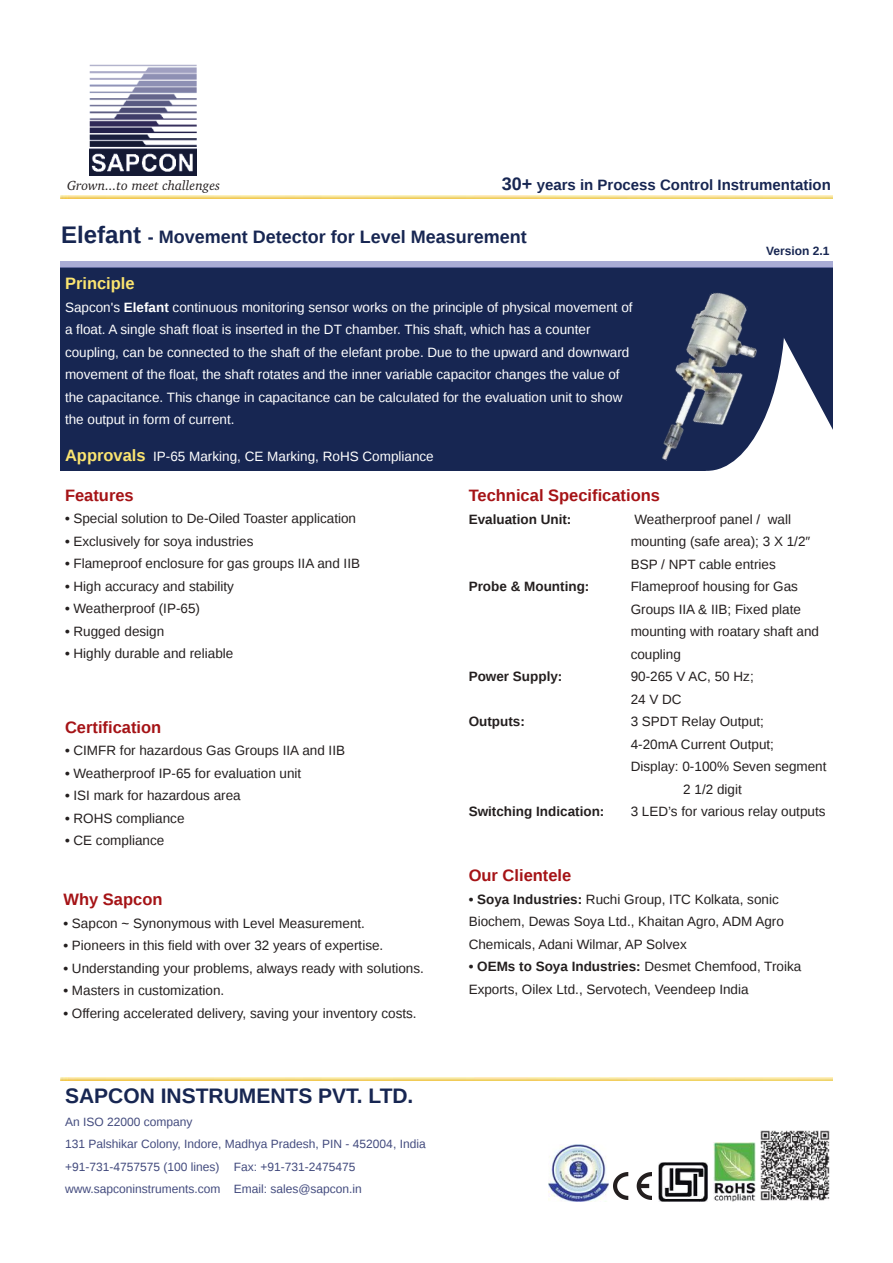
<style>
.page{position:relative;width:893px;height:1263px;background:#fff}
.page>*{position:absolute;margin:0;border:0;box-sizing:border-box;transform-origin:0 0}
.t1{font:700 21px "Liberation Sans";color:#172652}
.t2{font:700 18px "Liberation Sans";color:#172652}
.t3{font:700 16.5px "Liberation Sans";color:#a51316}
.t4{font:700 16.5px "Liberation Sans";color:#fce570}
.t5{font:700 15px "Liberation Sans";color:#172652}
.t6{font:13.5px/22.5px "Liberation Sans";color:#241f1f}
.t7{font:13.5px/22.5px "Liberation Sans";color:#fff}
.t8{font:700 13.5px "Liberation Sans";color:#241f1f}
.t9{font:italic 13.5px "Charter BT";color:#241f1f}
.t10{font:12px/22.5px "Liberation Sans";color:#434b7e}
.t11{font:700 12px "Liberation Sans";color:#172652}
.s1{font-size:18px}
.s2{font-size:24px}
.s3{font-weight:700}
.s4{font-weight:700;font-size:16.5px;color:#fce570}
</style>
<div class="page">
<div style="left:60px;top:267px;width:773px;height:204px;background:#172652"></div>
<svg style="left:706px;top:353px;width:127px;height:118px"></svg>
<div style="left:60px;top:261px;width:773px;height:7px;background:#a9acd5"></div>
<img style="left:662px;top:292px;width:130px;height:170px">
<img style="left:90px;top:64px;width:107px;height:112px">
<img style="left:60px;top:195px;width:772px;height:4px">
<img style="left:60px;top:1077px;width:772px;height:4px">
<img style="left:714px;top:1142px;width:41px;height:59px">
<img style="left:614px;top:1173px;width:37px;height:26px">
<img style="left:658px;top:1162px;width:50px;height:39px">
<img style="left:549px;top:1145px;width:59px;height:56px">
<img style="left:760px;top:1131px;width:70px;height:69px">
<p class="t9" style="left:67px;top:180px;width:154px">Grown...to meet challenges</p>
<p class="t5" style="left:502px;top:176px;width:331px"><span class="s1">30+</span> years in Process Control Instrumentation</p>
<h2 class="t2" style="left:61px;top:227px;width:467px"><span class="s2">Elefant</span> - Movement Detector for Level Measurement</h2>
<p class="t4" style="left:65px;top:275px;width:71px">Principle</p>
<p class="t7" style="left:65px;top:296px;width:569px">Sapcon's <span class="s3">Elefant</span> continuous monitoring sensor works on the principle of physical movement of a float. A single shaft float is inserted in the DT chamber. This shaft, which has a counter coupling, can be connected to the shaft of the elefant probe. Due to the upward and downward movement of the float, the shaft rotates and the inner variable capacitor changes the value of the capacitance. This change in capacitance can be calculated for the evaluation unit to show the output in form of current.</p>
<p class="t7" style="left:65px;top:445px;width:370px"><span class="s4">Approvals</span> IP-65 Marking, CE Marking, RoHS Compliance</p>
<p class="t11" style="left:766px;top:244px;width:65px">Version 2.1</p>
<p class="t3" style="left:65px;top:486px;width:70px">Features</p>
<p class="t6" style="left:65px;top:507px;width:293px"><span class="s3">•</span> Special solution to De-Oiled Toaster application</p>
<p class="t6" style="left:65px;top:530px;width:190px"><span class="s3">•</span> Exclusively for soya industries</p>
<p class="t6" style="left:65px;top:552px;width:297px"><span class="s3">•</span> Flameproof enclosure for gas groups IIA and IIB</p>
<p class="t6" style="left:65px;top:575px;width:171px"><span class="s3">•</span> High accuracy and stability</p>
<p class="t6" style="left:65px;top:597px;width:137px"><span class="s3">•</span> Weatherproof (IP-65)</p>
<p class="t6" style="left:65px;top:620px;width:101px"><span class="s3">•</span> Rugged design</p>
<p class="t6" style="left:65px;top:642px;width:170px"><span class="s3">•</span> Highly durable and reliable</p>
<p class="t3" style="left:65px;top:718px;width:98px">Certification</p>
<p class="t6" style="left:65px;top:739px;width:282px"><span class="s3">•</span> CIMFR for hazardous Gas Groups IIA and IIB</p>
<p class="t6" style="left:65px;top:762px;width:238px"><span class="s3">•</span> Weatherproof IP-65 for evaluation unit</p>
<p class="t6" style="left:65px;top:784px;width:177px"><span class="s3">•</span> ISI mark for hazardous area</p>
<p class="t6" style="left:65px;top:807px;width:121px"><span class="s3">•</span> ROHS compliance</p>
<p class="t6" style="left:65px;top:829px;width:101px"><span class="s3">•</span> CE compliance</p>
<p class="t3" style="left:64px;top:890px;width:100px">Why Sapcon</p>
<p class="t6" style="left:64px;top:912px;width:303px"><span class="s3">•</span> Sapcon ~ Synonymous with Level Measurement.</p>
<p class="t6" style="left:64px;top:934px;width:321px"><span class="s3">•</span> Pioneers in this field with over 32 years of expertise.</p>
<p class="t6" style="left:64px;top:957px;width:362px"><span class="s3">•</span> Understanding your problems, always ready with solutions.</p>
<p class="t6" style="left:64px;top:979px;width:162px"><span class="s3">•</span> Masters in customization.</p>
<p class="t6" style="left:64px;top:1002px;width:355px"><span class="s3">•</span> Offering accelerated delivery, saving your inventory costs.</p>
<h1 class="t1" style="left:65px;top:1084px;width:350px">SAPCON INSTRUMENTS PVT. LTD.</h1>
<p class="t10" style="left:65px;top:1110px;width:362px">An ISO 22000 company<br>131 Palshikar Colony, Indore, Madhya Pradesh, PIN - 452004, India +91-731-4757575 (100 lines) Fax: +91-731-2475475 www.sapconinstruments.com Email: sales@sapcon.in</p>
<p class="t3" style="left:469px;top:486px;width:193px">Technical Specifications</p>
<p class="t8" style="left:469px;top:512px;width:104px">Evaluation Unit:</p>
<p class="t6" style="left:631px;top:508px;width:181px">Weatherproof panel / wall mounting (safe area); 3 X 1/2″<br>BSP / NPT cable entries</p>
<p class="t8" style="left:469px;top:579px;width:122px">Probe &amp; Mounting:</p>
<p class="t6" style="left:631px;top:575px;width:190px">Flameproof housing for Gas<br>Groups IIA &amp; IIB; Fixed plate mounting with roatary shaft and coupling</p>
<p class="t8" style="left:469px;top:669px;width:95px">Power Supply:</p>
<p class="t6" style="left:631px;top:665px;width:125px">90-265 V AC, 50 Hz;<br>24 V DC</p>
<p class="t8" style="left:469px;top:714px;width:58px">Outputs:</p>
<p class="t6" style="left:631px;top:710px;width:135px">3 SPDT Relay Output;</p>
<p class="t6" style="left:631px;top:733px;width:145px">4-20mA Current Output;</p>
<p class="t6" style="left:631px;top:755px;width:197px">Display: 0-100% Seven segment</p>
<p class="t6" style="left:683px;top:778px;width:60px">2 1/2 digit</p>
<p class="t8" style="left:469px;top:804px;width:137px">Switching Indication:</p>
<p class="t6" style="left:631px;top:800px;width:196px">3 LED’s for various relay outputs</p>
<p class="t3" style="left:469px;top:866px;width:104px">Our Clientele</p>
<p class="t6" style="left:469px;top:888px;width:317px"><span class="s3">• Soya Industries:</span> Ruchi Group, ITC Kolkata, sonic<br>Biochem, Dewas Soya Ltd., Khaitan Agro, ADM Agro<br>Chemicals, Adani Wilmar, AP Solvex</p>
<p class="t6" style="left:469px;top:955px;width:334px"><span class="s3">• OEMs to Soya Industries:</span> Desmet Chemfood, Troika<br>Exports, Oilex Ltd., Servotech, Veendeep India</p>
</div>
